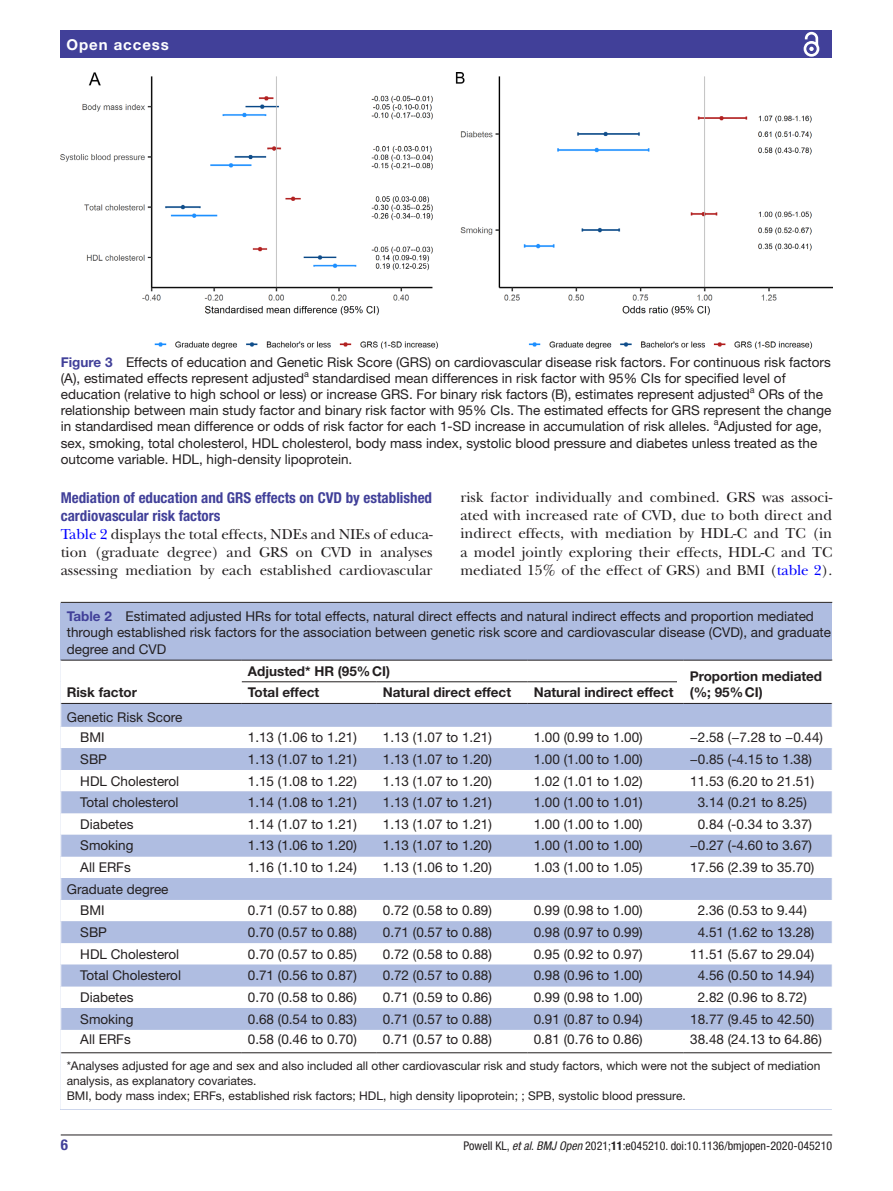
<style>
.page{position:relative;width:893px;height:1191px;background:#fff}
.page>*{position:absolute;margin:0;border:0;box-sizing:border-box;transform-origin:0 0}
.t1{font:15px/18.1px "New Baskerville";color:#231f20;text-align:justify}
.t2{font:700 condensed 15px/18px "Helvetica Neue LT Std";color:#414099}
.t3{font:700 15px "Helvetica Neue LT Std";letter-spacing:.065em;color:#fff}
.t4{font:13.5px/16.2px "Helvetica Neue LT Std";color:#231f20}
.t5{font:700 13.5px "Helvetica Neue LT Std";color:#231f20}
.t6{font:12px/15px "Helvetica Neue LT Std";color:#231f20}
.t7{font:condensed 12px "Helvetica Neue LT Std";color:#231f20}
.s1{font-weight:700;color:#414099}
.s2{color:#00f}
.s3{font-style:italic}
.s4{font-weight:700}
</style>
<div class="page">
<hr style="left:61px;top:1134px;width:771px;height:1px;background:#231f20">
<div style="left:61px;top:31px;width:771px;height:27px;background:#414099"></div>
<svg style="left:803px;top:31px;width:17px;height:26px"></svg>
<img style="left:61px;top:73px;width:771px;height:276px">
<div style="left:61px;top:603px;width:771px;height:506px;background:#afbde1"></div>
<hr style="left:61px;top:602px;width:771px;height:1px;background:#231f20">
<div style="left:61px;top:661px;width:771px;height:448px;background:#fff"></div>
<svg style="left:61px;top:704px;width:771px;height:325px"></svg>
<hr style="left:61px;top:703px;width:181px;height:1px;background:#231f20">
<hr style="left:684px;top:703px;width:148px;height:1px;background:#231f20">
<hr style="left:61px;top:660px;width:181px;height:1px;background:#231f20">
<hr style="left:242px;top:660px;width:135px;height:1px;background:#231f20">
<hr style="left:377px;top:660px;width:151px;height:1px;background:#231f20">
<hr style="left:528px;top:660px;width:156px;height:1px;background:#231f20">
<hr style="left:684px;top:660px;width:148px;height:1px;background:#231f20">
<hr style="left:242px;top:681px;width:135px;height:1px;background:#231f20">
<hr style="left:242px;top:703px;width:135px;height:1px;background:#231f20">
<hr style="left:377px;top:681px;width:151px;height:1px;background:#231f20">
<hr style="left:377px;top:703px;width:151px;height:1px;background:#231f20">
<hr style="left:528px;top:681px;width:156px;height:1px;background:#231f20">
<hr style="left:528px;top:703px;width:156px;height:1px;background:#231f20">
<hr style="left:242px;top:1052px;width:135px;height:1px;background:#231f20">
<hr style="left:377px;top:1052px;width:151px;height:1px;background:#231f20">
<hr style="left:528px;top:1052px;width:156px;height:1px;background:#231f20">
<hr style="left:684px;top:1052px;width:148px;height:1px;background:#231f20">
<hr style="left:61px;top:1052px;width:181px;height:1px;background:#231f20">
<svg style="left:60px;top:660px;width:1px;height:392px"></svg>
<hr style="left:67px;top:1084px;width:765px;height:2px;background:#fff">
<hr style="left:67px;top:1099px;width:765px;height:2px;background:#fff">
<svg style="left:678px;top:679px;width:6px;height:5px"></svg>
<p class="t3" style="left:66px;top:35px;width:104px">Open access</p>
<p class="t4" style="left:61px;top:353px;width:772px"><span class="s1">Figure 3</span> Effects of education and Genetic Risk Score (GRS) on cardiovascular disease risk factors. For continuous risk factors (A), estimated effects represent adjusted<sup>a</sup> standardised mean differences in risk factor with 95% CIs for specified level of education (relative to high school or less) or increase GRS. For binary risk factors (B), estimates represent adjusted<sup>a</sup> ORs of the relationship between main study factor and binary risk factor with 95% CIs. The estimated effects for GRS represent the change in standardised mean difference or odds of risk factor for each 1-SD increase in accumulation of risk alleles. <sup>a</sup>Adjusted for age, sex, smoking, total cholesterol, HDL cholesterol, body mass index, systolic blood pressure and diabetes unless treated as the outcome variable. HDL, high-density lipoprotein.</p>
<p class="t2" style="left:61px;top:488px;width:373px">Mediation of education and GRS effects on CVD by established cardiovascular risk factors</p>
<p class="t1" style="left:61px;top:525px;width:373px"><span class="s2">Table 2</span> displays the total effects, NDEs and NIEs of educa&shy;tion (graduate degree) and GRS on CVD in analyses assessing mediation by each established cardiovascular</p>
<p class="t1" style="left:460px;top:488px;width:373px">risk factor individually and combined. GRS was associ&shy;ated with increased rate of CVD, due to both direct and indirect effects, with mediation by HDL-C and TC (in a model jointly exploring their effects, HDL-C and TC mediated 15% of the effect of GRS) and BMI (<span class="s2">table 2</span>).</p>
<p class="t4" style="left:67px;top:607px;width:766px"><span class="s1">Table 2</span> Estimated adjusted HRs for total effects, natural direct effects and natural indirect effects and proportion mediated through established risk factors for the association between genetic risk score and cardiovascular disease (CVD), and graduate degree and CVD</p>
<p class="t5" style="left:67px;top:684px;width:72px">Risk factor</p>
<p class="t5" style="left:248px;top:662px;width:144px">Adjusted* HR (95%CI)</p>
<p class="t5" style="left:690px;top:668px;width:134px">Proportion mediated</p>
<p class="t5" style="left:248px;top:684px;width:73px">Total effect</p>
<p class="t5" style="left:383px;top:684px;width:130px">Natural direct effect</p>
<p class="t5" style="left:534px;top:684px;width:231px">Natural indirect effect (%; 95%CI)</p>
<p class="t4" style="left:80px;top:707px;width:104px;line-height:20.1px;text-indent:-14px">Genetic Risk Score<br>BMI</p>
<p class="t4" style="left:248px;top:729px;width:111px">1.13 (1.06 to 1.21)</p>
<p class="t4" style="left:383px;top:729px;width:111px">1.13 (1.07 to 1.21)</p>
<p class="t4" style="left:534px;top:729px;width:111px">1.00 (0.99 to 1.00)</p>
<p class="t4" style="left:690px;top:729px;width:135px">−2.58 (−7.28 to −0.44)</p>
<p class="t4" style="left:80px;top:751px;width:28px">SBP</p>
<p class="t4" style="left:248px;top:751px;width:111px">1.13 (1.07 to 1.21)</p>
<p class="t4" style="left:383px;top:751px;width:111px">1.13 (1.07 to 1.20)</p>
<p class="t4" style="left:534px;top:751px;width:111px">1.00 (1.00 to 1.00)</p>
<p class="t4" style="left:690px;top:751px;width:124px">−0.85 (-4.15 to 1.38)</p>
<p class="t4" style="left:80px;top:772px;width:101px">HDL Cholesterol</p>
<p class="t4" style="left:248px;top:772px;width:111px">1.15 (1.08 to 1.22)</p>
<p class="t4" style="left:383px;top:772px;width:111px">1.13 (1.07 to 1.20)</p>
<p class="t4" style="left:534px;top:772px;width:111px">1.02 (1.01 to 1.02)</p>
<p class="t4" style="left:690px;top:772px;width:126px">11.53 (6.20 to 21.51)</p>
<p class="t4" style="left:80px;top:794px;width:100px">Total cholesterol</p>
<p class="t4" style="left:248px;top:794px;width:111px">1.14 (1.08 to 1.21)</p>
<p class="t4" style="left:383px;top:794px;width:111px">1.13 (1.07 to 1.21)</p>
<p class="t4" style="left:534px;top:794px;width:111px">1.00 (1.00 to 1.01)</p>
<p class="t4" style="left:698px;top:794px;width:111px">3.14 (0.21 to 8.25)</p>
<p class="t4" style="left:80px;top:815px;width:55px">Diabetes</p>
<p class="t4" style="left:248px;top:815px;width:111px">1.14 (1.07 to 1.21)</p>
<p class="t4" style="left:383px;top:815px;width:111px">1.13 (1.07 to 1.21)</p>
<p class="t4" style="left:534px;top:815px;width:111px">1.00 (1.00 to 1.00)</p>
<p class="t4" style="left:698px;top:815px;width:116px">0.84 (-0.34 to 3.37)</p>
<p class="t4" style="left:80px;top:837px;width:55px">Smoking</p>
<p class="t4" style="left:248px;top:837px;width:111px">1.13 (1.06 to 1.20)</p>
<p class="t4" style="left:383px;top:837px;width:111px">1.13 (1.07 to 1.20)</p>
<p class="t4" style="left:534px;top:837px;width:111px">1.00 (1.00 to 1.00)</p>
<p class="t4" style="left:690px;top:837px;width:124px">−0.27 (-4.60 to 3.67)</p>
<p class="t4" style="left:80px;top:859px;width:52px">All ERFs</p>
<p class="t4" style="left:248px;top:859px;width:111px">1.16 (1.10 to 1.24)</p>
<p class="t4" style="left:383px;top:859px;width:111px">1.13 (1.06 to 1.20)</p>
<p class="t4" style="left:534px;top:859px;width:111px">1.03 (1.00 to 1.05)</p>
<p class="t4" style="left:690px;top:859px;width:126px">17.56 (2.39 to 35.70)</p>
<p class="t4" style="left:80px;top:878px;width:90px;line-height:21.6px;text-indent:-14px">Graduate degree<br>BMI</p>
<p class="t4" style="left:248px;top:902px;width:111px">0.71 (0.57 to 0.88)</p>
<p class="t4" style="left:383px;top:902px;width:111px">0.72 (0.58 to 0.89)</p>
<p class="t4" style="left:534px;top:902px;width:111px">0.99 (0.98 to 1.00)</p>
<p class="t4" style="left:698px;top:902px;width:111px">2.36 (0.53 to 9.44)</p>
<p class="t4" style="left:80px;top:924px;width:28px">SBP</p>
<p class="t4" style="left:248px;top:924px;width:111px">0.70 (0.57 to 0.88)</p>
<p class="t4" style="left:383px;top:924px;width:111px">0.71 (0.57 to 0.88)</p>
<p class="t4" style="left:534px;top:924px;width:111px">0.98 (0.97 to 0.99)</p>
<p class="t4" style="left:698px;top:924px;width:118px">4.51 (1.62 to 13.28)</p>
<p class="t4" style="left:80px;top:945px;width:101px">HDL Cholesterol</p>
<p class="t4" style="left:248px;top:945px;width:111px">0.70 (0.57 to 0.85)</p>
<p class="t4" style="left:383px;top:945px;width:111px">0.72 (0.58 to 0.88)</p>
<p class="t4" style="left:534px;top:945px;width:111px">0.95 (0.92 to 0.97)</p>
<p class="t4" style="left:690px;top:945px;width:126px">11.51 (5.67 to 29.04)</p>
<p class="t4" style="left:80px;top:967px;width:102px">Total Cholesterol</p>
<p class="t4" style="left:248px;top:967px;width:111px">0.71 (0.56 to 0.87)</p>
<p class="t4" style="left:383px;top:967px;width:111px">0.72 (0.57 to 0.88)</p>
<p class="t4" style="left:534px;top:967px;width:111px">0.98 (0.96 to 1.00)</p>
<p class="t4" style="left:698px;top:967px;width:118px">4.56 (0.50 to 14.94)</p>
<p class="t4" style="left:80px;top:989px;width:55px">Diabetes</p>
<p class="t4" style="left:248px;top:989px;width:111px">0.70 (0.58 to 0.86)</p>
<p class="t4" style="left:383px;top:989px;width:111px">0.71 (0.59 to 0.86)</p>
<p class="t4" style="left:534px;top:989px;width:111px">0.99 (0.98 to 1.00)</p>
<p class="t4" style="left:698px;top:989px;width:111px">2.82 (0.96 to 8.72)</p>
<p class="t4" style="left:80px;top:1010px;width:55px">Smoking</p>
<p class="t4" style="left:248px;top:1010px;width:111px">0.68 (0.54 to 0.83)</p>
<p class="t4" style="left:383px;top:1010px;width:111px">0.71 (0.57 to 0.88)</p>
<p class="t4" style="left:534px;top:1010px;width:111px">0.91 (0.87 to 0.94)</p>
<p class="t4" style="left:690px;top:1010px;width:126px">18.77 (9.45 to 42.50)</p>
<p class="t4" style="left:80px;top:1030px;width:52px">All ERFs</p>
<p class="t4" style="left:248px;top:1030px;width:111px">0.58 (0.46 to 0.70)</p>
<p class="t4" style="left:383px;top:1030px;width:111px">0.71 (0.57 to 0.88)</p>
<p class="t4" style="left:534px;top:1030px;width:111px">0.81 (0.76 to 0.86)</p>
<p class="t4" style="left:690px;top:1030px;width:133px">38.48 (24.13 to 64.86)</p>
<p class="t6" style="left:67px;top:1058px;width:755px">*Analyses adjusted for age and sex and also included all other cardiovascular risk and study factors, which were not the subject of mediation analysis, as explanatory covariates.<br>BMI, body mass index; ERFs, established risk factors; HDL, high density lipoprotein; ; SPB, systolic blood pressure.</p>
<p class="t2" style="left:61px;top:1135px;width:9px">6</p>
<p class="t7" style="left:464px;top:1138px;width:370px">Powell KL, <span class="s3">et al</span>. <span class="s3">BMJ Open</span> 2021;<span class="s4">11</span>:e045210. doi:10.1136/bmjopen-2020-045210</p>
</div>
